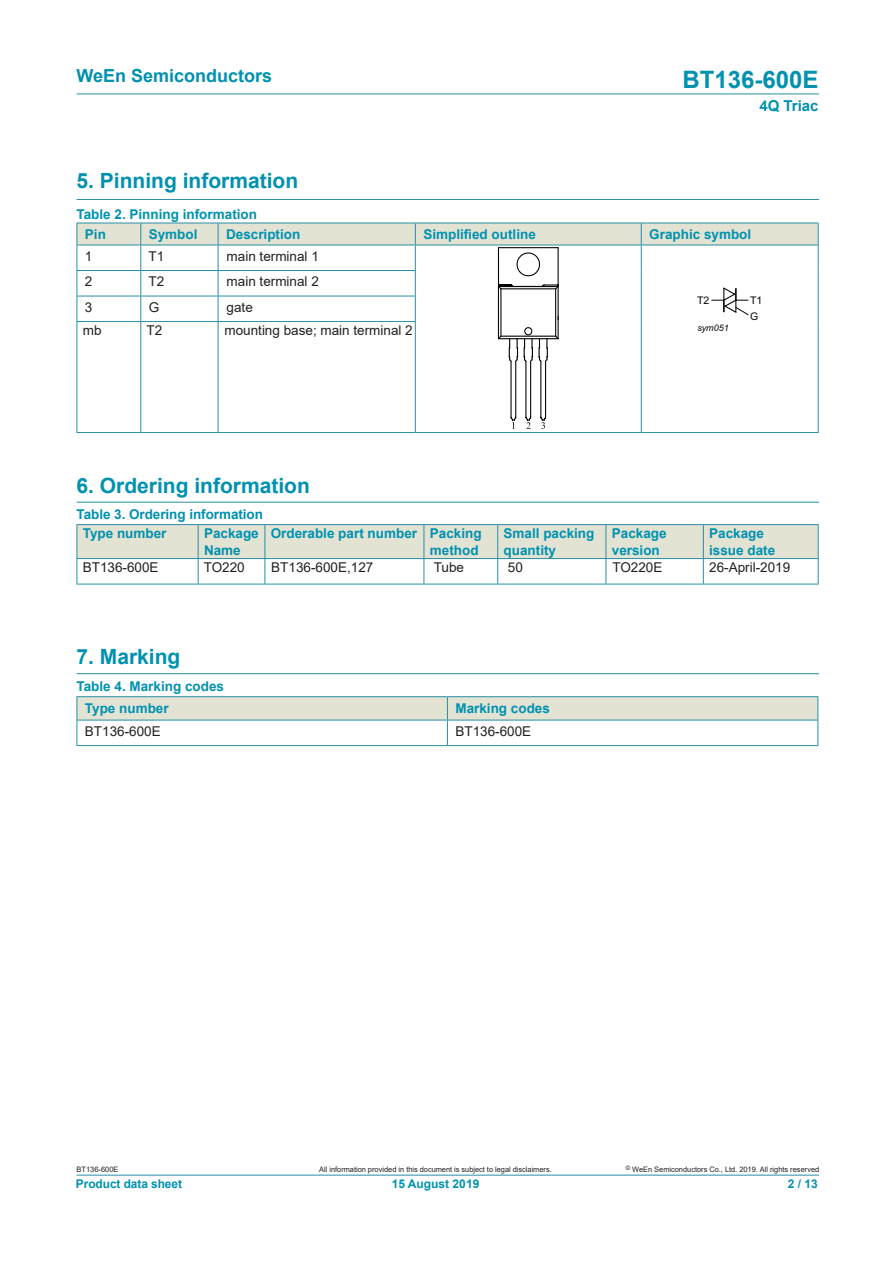
<style>
.page{position:relative;width:893px;height:1263px;background:#fff}
.page>*{position:absolute;margin:0;border:0;box-sizing:border-box;transform-origin:0 0}
.t1{font:700 24px "Arial";color:#0091b0}
.DS1{font:700 21px "Arial";color:#0091b0}
.t2{font:700 18px "Arial";color:#0091b0}
.t3{font:700 15px "Arial";color:#0091b0}
.t4{font:700 13.5px "Arial";color:#0091b0}
.t5{font:13.5px "Arial";color:#231f20}
.t6{font:700 12px "Arial";letter-spacing:-.005em;color:#0091b0}
.t7{font:10.5px/16.8px "Arial";color:#040503}
.t8{font:italic 9px "Arial";letter-spacing:.005em;color:#040503}
.t9{font:7.5px "Arial";letter-spacing:-.005em;color:#231f20}
</style>
<div class="page">
<hr style="left:77px;top:94px;width:742px;height:1px;background:#288ea6">
<hr style="left:77px;top:1175px;width:742px;height:1px;background:#288ea6">
<hr style="left:77px;top:502px;width:742px;height:1px;background:#288ea6">
<hr style="left:641px;top:322px;width:1px;height:110px;background:#288ea6">
<hr style="left:818px;top:322px;width:1px;height:110px;background:#288ea6">
<hr style="left:77px;top:322px;width:1px;height:110px;background:#288ea6">
<hr style="left:140px;top:322px;width:1px;height:110px;background:#288ea6">
<hr style="left:218px;top:322px;width:1px;height:110px;background:#288ea6">
<hr style="left:415px;top:322px;width:1px;height:110px;background:#288ea6">
<hr style="left:77px;top:432px;width:64px;height:1px;background:#288ea6">
<hr style="left:141px;top:432px;width:77px;height:1px;background:#288ea6">
<hr style="left:218px;top:432px;width:197px;height:1px;background:#288ea6">
<hr style="left:415px;top:432px;width:226px;height:1px;background:#288ea6">
<hr style="left:641px;top:432px;width:178px;height:1px;background:#288ea6">
<svg style="left:77px;top:223px;width:742px;height:206px"></svg>
<hr style="left:77px;top:673px;width:742px;height:1px;background:#288ea6">
<hr style="left:77px;top:696px;width:370px;height:1px;background:#288ea6">
<hr style="left:447px;top:696px;width:371px;height:1px;background:#288ea6">
<svg style="left:77px;top:697px;width:741px;height:48px"></svg>
<hr style="left:77px;top:720px;width:370px;height:1px;background:#288ea6">
<hr style="left:447px;top:720px;width:371px;height:1px;background:#288ea6">
<hr style="left:77px;top:745px;width:370px;height:1px;background:#288ea6">
<hr style="left:447px;top:745px;width:371px;height:1px;background:#288ea6">
<hr style="left:77px;top:199px;width:742px;height:1px;background:#288ea6">
<hr style="left:77px;top:524px;width:121px;height:1px;background:#288ea6">
<hr style="left:198px;top:524px;width:67px;height:1px;background:#288ea6">
<hr style="left:265px;top:524px;width:159px;height:1px;background:#288ea6">
<hr style="left:424px;top:524px;width:74px;height:1px;background:#288ea6">
<hr style="left:498px;top:524px;width:108px;height:1px;background:#288ea6">
<hr style="left:606px;top:524px;width:97px;height:1px;background:#288ea6">
<hr style="left:703px;top:524px;width:116px;height:1px;background:#288ea6">
<svg style="left:77px;top:525px;width:742px;height:59px"></svg>
<hr style="left:77px;top:584px;width:121px;height:1px;background:#288ea6">
<hr style="left:198px;top:584px;width:67px;height:1px;background:#288ea6">
<hr style="left:265px;top:584px;width:159px;height:1px;background:#288ea6">
<hr style="left:424px;top:584px;width:74px;height:1px;background:#288ea6">
<hr style="left:498px;top:584px;width:108px;height:1px;background:#288ea6">
<hr style="left:606px;top:584px;width:97px;height:1px;background:#288ea6">
<hr style="left:703px;top:584px;width:116px;height:1px;background:#288ea6">
<h3 class="t2" style="left:77px;top:63px;width:197px">WeEn Semiconductors</h3>
<h1 class="t1" style="left:682px;top:62px;width:138px">BT136-600E</h1>
<p class="t3" style="left:759px;top:95px;width:61px">4Q Triac</p>
<p class="DS1" style="left:77px;top:166px;width:223px">5. Pinning information</p>
<p class="t4" style="left:77px;top:205px;width:182px">Table 2. Pinning information</p>
<p class="t4" style="left:85px;top:225px;width:23px">Pin</p>
<p class="t4" style="left:149px;top:225px;width:50px">Symbol</p>
<p class="t4" style="left:226px;top:225px;width:76px">Description</p>
<p class="t4" style="left:423px;top:225px;width:114px">Simplified outline</p>
<p class="t4" style="left:649px;top:225px;width:104px">Graphic symbol</p>
<p class="t5" style="left:85px;top:247px;width:9px">1</p>
<p class="t5" style="left:149px;top:247px;width:17px">T1</p>
<p class="t5" style="left:227px;top:247px;width:94px">main terminal 1</p>
<p class="t5" style="left:85px;top:272px;width:9px">2</p>
<p class="t5" style="left:149px;top:272px;width:17px">T2</p>
<p class="t5" style="left:227px;top:272px;width:94px">main terminal 2</p>
<p class="t5" style="left:85px;top:298px;width:9px">3</p>
<p class="t5" style="left:149px;top:298px;width:12px">G</p>
<p class="t5" style="left:227px;top:298px;width:28px">gate</p>
<p class="t5" style="left:83px;top:321px;width:20px">mb</p>
<p class="t5" style="left:146px;top:321px;width:17px">T2</p>
<p class="t5" style="left:224px;top:321px;width:190px">mounting base; main terminal 2</p>
<p class="t7" style="left:697px;top:292px;width:14px">T2</p>
<p class="t8" style="left:697px;top:322px;width:33px">sym051</p>
<p class="t7" style="left:750px;top:292px;width:14px">T1<br>G</p>
<p class="DS1" style="left:77px;top:471px;width:235px">6. Ordering information</p>
<p class="t4" style="left:77px;top:505px;width:188px">Table 3. Ordering information</p>
<p class="t4" style="left:83px;top:524px;width:85px">Type number</p>
<p class="t4" style="left:204px;top:524px;width:56px">Package</p>
<p class="t4" style="left:204px;top:540px;width:38px">Name</p>
<p class="t4" style="left:271px;top:524px;width:148px">Orderable part number</p>
<p class="t4" style="left:430px;top:524px;width:53px">Packing</p>
<p class="t4" style="left:430px;top:540px;width:50px">method</p>
<p class="t4" style="left:504px;top:524px;width:92px">Small packing</p>
<p class="t4" style="left:504px;top:540px;width:54px">quantity</p>
<p class="t4" style="left:612px;top:524px;width:56px">Package</p>
<p class="t4" style="left:612px;top:540px;width:50px">version</p>
<p class="t4" style="left:709px;top:524px;width:56px">Package</p>
<p class="t4" style="left:709px;top:540px;width:68px">issue date</p>
<p class="t5" style="left:83px;top:558px;width:77px">BT136-600E</p>
<p class="t5" style="left:204px;top:558px;width:43px">TO220</p>
<p class="t5" style="left:271px;top:558px;width:104px">BT136-600E,127</p>
<p class="t5" style="left:434px;top:558px;width:32px">Tube</p>
<p class="t5" style="left:508px;top:558px;width:17px">50</p>
<p class="t5" style="left:612px;top:558px;width:52px">TO220E</p>
<p class="t5" style="left:709px;top:558px;width:83px">26-April-2019</p>
<p class="DS1" style="left:77px;top:642px;width:105px">7. Marking</p>
<p class="t4" style="left:85px;top:698px;width:85px">Type number</p>
<p class="t4" style="left:455px;top:698px;width:96px">Marking codes</p>
<p class="t5" style="left:85px;top:722px;width:77px">BT136-600E</p>
<p class="t5" style="left:455px;top:722px;width:77px">BT136-600E</p>
<p class="t4" style="left:77px;top:677px;width:149px">Table 4. Marking codes</p>
<p class="t9" style="left:77px;top:1164px;width:44px">BT136-600E</p>
<p class="t6" style="left:76px;top:1175px;width:108px">Product data sheet</p>
<p class="t9" style="left:319px;top:1164px;width:234px">All information provided in this document is subject to legal disclaimers.</p>
<p class="t9" style="left:626px;top:1164px;width:195px"><sup>©</sup> WeEn Semiconductors Co., Ltd. 2019. All rights reserved</p>
<p class="t6" style="left:392px;top:1175px;width:89px">15 August 2019</p>
<p class="t6" style="left:788px;top:1175px;width:32px">2 / 13</p>
</div>
